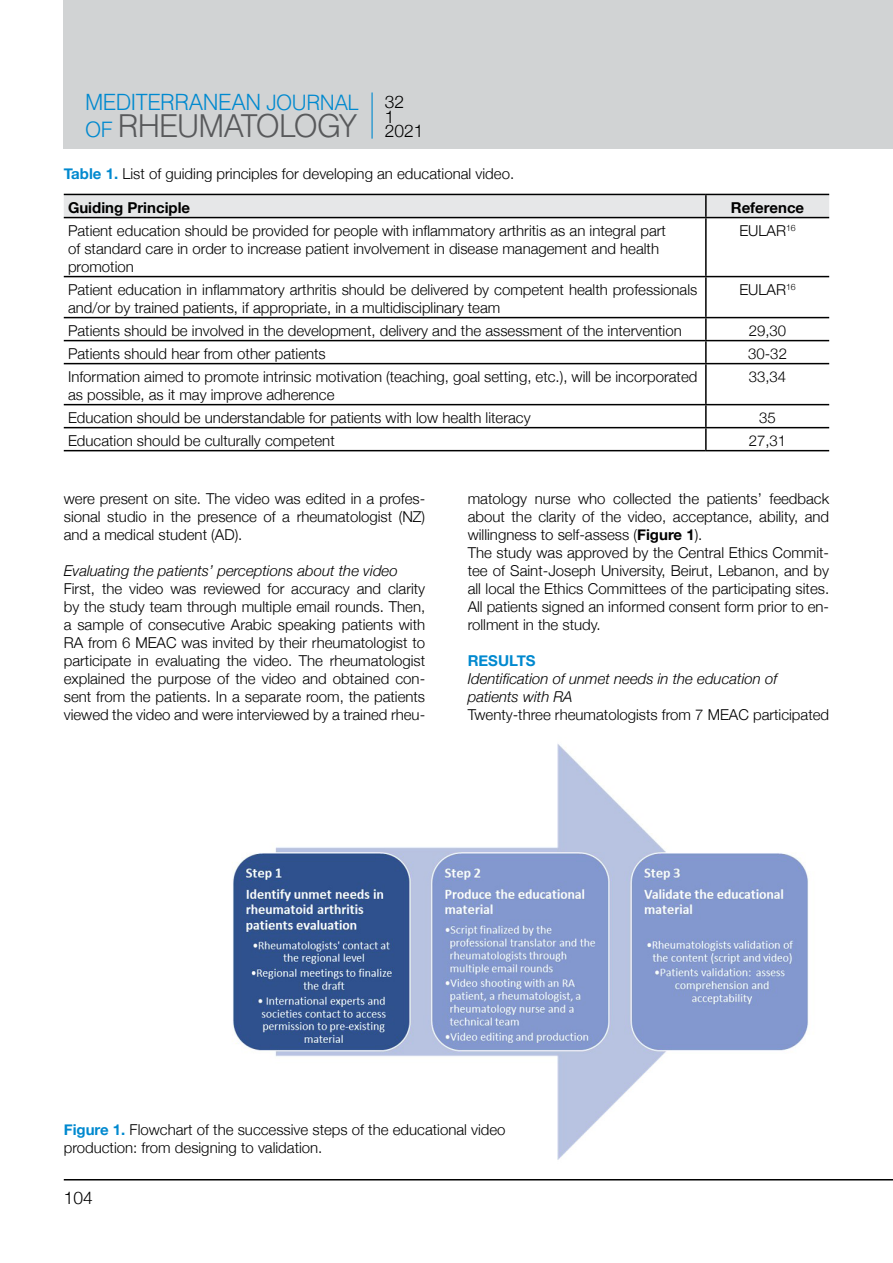
<style>
.page{position:relative;width:893px;height:1263px;background:#fff}
.page>*{position:absolute;margin:0;border:0;box-sizing:border-box;transform-origin:0 0}
.t1{font:31.2px "UB Helvetica Light";letter-spacing:-.025em;color:#58595b}
.t2{font:22.2px "UB Helvetica Light";letter-spacing:-.02em;color:#0089cf}
.t3{font:300 17.4px/15px "Helvetica Neue";color:#000}
.t4{font:300 15px/18px "Helvetica Neue";color:#000;text-align:justify}
.t5{font:italic 300 15px/18px "Helvetica Neue";color:#000}
.t6{font:700 15px "Helvetica Neue";color:#000}
.titlaki{font:700 15px "Helvetica Neue";color:#0089cf}
.s1{font-size:21px}
.s2{font-size:21px;color:#0089cf}
.s3{font-weight:700;color:#0089cf}
.s4{font-weight:700}
</style>
<div class="page">
<hr style="left:64px;top:1179px;width:829px;height:1px;background:#000">
<div style="left:64px;top:0;width:829px;height:149px;background:#d1d3d4"></div>
<hr style="left:371px;top:92px;width:2px;height:47px;background:#0089cf">
<svg style="left:64px;top:195px;width:765px;height:22px;background:#e2e3e4"></svg>
<hr style="left:64px;top:194px;width:642px;height:1px;background:#000">
<hr style="left:706px;top:194px;width:123px;height:1px;background:#000">
<hr style="left:705px;top:195px;width:2px;height:22px;background:#000">
<hr style="left:64px;top:217px;width:642px;height:1px;background:#000">
<hr style="left:706px;top:217px;width:123px;height:1px;background:#000">
<hr style="left:705px;top:218px;width:2px;height:58px;background:#000">
<hr style="left:64px;top:276px;width:642px;height:1px;background:#000">
<hr style="left:706px;top:276px;width:123px;height:1px;background:#000">
<hr style="left:705px;top:277px;width:2px;height:40px;background:#000">
<hr style="left:64px;top:317px;width:642px;height:1px;background:#000">
<hr style="left:706px;top:317px;width:123px;height:1px;background:#000">
<hr style="left:705px;top:318px;width:2px;height:22px;background:#000">
<hr style="left:64px;top:340px;width:642px;height:1px;background:#000">
<hr style="left:706px;top:340px;width:123px;height:1px;background:#000">
<hr style="left:705px;top:341px;width:2px;height:22px;background:#000">
<hr style="left:64px;top:363px;width:642px;height:1px;background:#000">
<hr style="left:706px;top:363px;width:123px;height:1px;background:#000">
<hr style="left:705px;top:364px;width:2px;height:40px;background:#000">
<hr style="left:64px;top:404px;width:642px;height:1px;background:#000">
<hr style="left:706px;top:404px;width:123px;height:1px;background:#000">
<hr style="left:705px;top:405px;width:2px;height:22px;background:#000">
<hr style="left:64px;top:427px;width:642px;height:1px;background:#000">
<hr style="left:706px;top:427px;width:123px;height:1px;background:#000">
<hr style="left:705px;top:428px;width:2px;height:22px;background:#000">
<hr style="left:64px;top:450px;width:642px;height:1px;background:#000">
<hr style="left:706px;top:450px;width:123px;height:1px;background:#000">
<img style="left:233px;top:744px;width:576px;height:416px">
<h2 class="t2" style="left:85px;top:89px;width:275px">MEDITERRANEAN <span class="s1">JOURNAL</span></h2>
<h1 class="t1" style="left:85px;top:107px;width:273px"><span class="s2">OF</span> RHEUMATOLOGY</h1>
<p class="t3" style="left:385px;top:93px;width:40px">32<br>1<br>2021</p>
<p class="t4" style="left:64px;top:164px;width:452px"><span class="s3">Table 1.</span> List of guiding principles for developing an educational video.</p>
<p class="t6" style="left:68px;top:196px;width:124px">Guiding Principle</p>
<p class="t6" style="left:731px;top:196px;width:75px">Reference</p>
<p class="t4" style="left:68px;top:221px;width:599px;text-align:left">Patient education should be provided for people with inflammatory arthritis as an integral part of standard care in order to increase patient involvement in disease management and health promotion</p>
<p class="t4" style="left:739px;top:221px;width:58px">EULAR<sup>16</sup></p>
<p class="t4" style="left:68px;top:280px;width:631px">Patient education in inflammatory arthritis should be delivered by competent health professionals and/or by trained patients, if appropriate, in a multidisciplinary team</p>
<p class="t4" style="left:739px;top:280px;width:58px">EULAR<sup>16</sup></p>
<p class="t4" style="left:68px;top:321px;width:615px">Patients should be involved in the development, delivery and the assessment of the intervention</p>
<p class="t4" style="left:749px;top:321px;width:39px">29,30</p>
<p class="t4" style="left:68px;top:344px;width:259px">Patients should hear from other patients</p>
<p class="t4" style="left:748px;top:344px;width:40px">30-32</p>
<p class="t4" style="left:68px;top:367px;width:631px">Information aimed to promote intrinsic motivation (teaching, goal setting, etc.), will be incorporated as possible, as it may improve adherence</p>
<p class="t4" style="left:749px;top:367px;width:39px">33,34</p>
<p class="t4" style="left:68px;top:408px;width:464px">Education should be understandable for patients with low health literacy</p>
<p class="t4" style="left:759px;top:408px;width:18px">35</p>
<p class="t4" style="left:68px;top:431px;width:268px">Education should be culturally competent</p>
<p class="t4" style="left:749px;top:431px;width:39px">27,31</p>
<p class="t4" style="left:64px;top:489px;width:363px">were present on site. The video was edited in a profes&shy;sional studio in the presence of a rheumatologist (NZ) and a medical student (AD).</p>
<p class="t5" style="left:64px;top:561px;width:335px">Evaluating the patients’ perceptions about the video</p>
<p class="t4" style="left:64px;top:579px;width:363px">First, the video was reviewed for accuracy and clarity by the study team through multiple email rounds. Then, a sample of consecutive Arabic speaking patients with RA from 6 MEAC was invited by their rheumatologist to participate in evaluating the video. The rheumatologist explained the purpose of the video and obtained con&shy;sent from the patients. In a separate room, the patients viewed the video and were interviewed by a trained rheu-</p>
<p class="t4" style="left:468px;top:489px;width:363px">matology nurse who collected the patients’ feedback about the clarity of the video, acceptance, ability, and willingness to self-assess (<span class="s4">Figure 1</span>).</p>
<p class="t4" style="left:468px;top:543px;width:363px">The study was approved by the Central Ethics Commit&shy;tee of Saint-Joseph University, Beirut, Lebanon, and by all local the Ethics Committees of the participating sites.<br>All patients signed an informed consent form prior to en&shy;rollment in the study.</p>
<p class="titlaki" style="left:468px;top:649px;width:69px">RESULTS</p>
<p class="t5" style="left:468px;top:669px;width:311px">Identification of unmet needs in the education of patients with RA</p>
<p class="t4" style="left:468px;top:705px;width:363px">Twenty-three rheumatologists from 7 MEAC participated</p>
<p class="t4" style="left:64px;top:1119px;width:443px"><span class="s3">Figure 1.</span> Flowchart of the successive steps of the educational video production: from designing to validation.</p>
<p class="t3" style="left:64px;top:1189px;width:31px">104</p>
</div>
